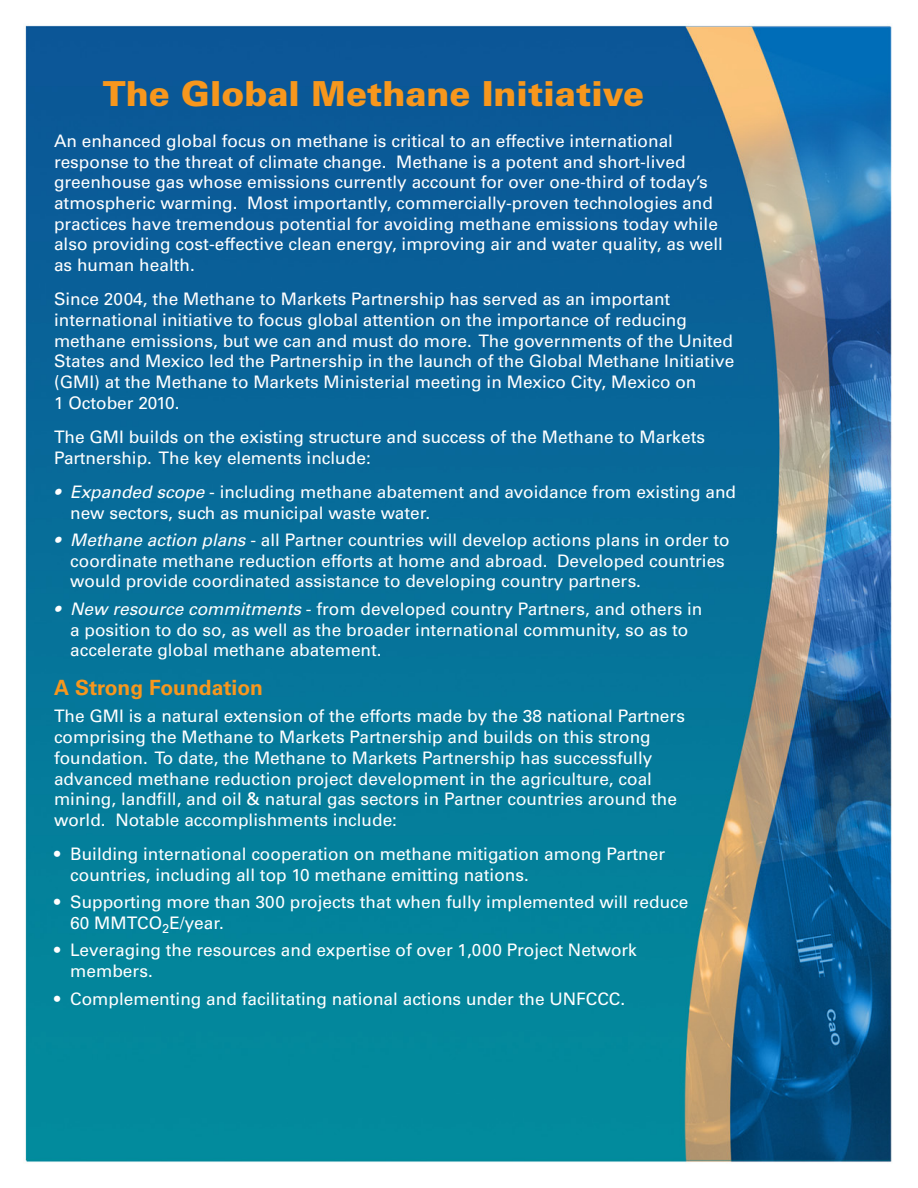
<style>
.page{position:relative;width:918px;height:1188px;background:#fff}
.page>*{position:absolute;margin:0;border:0;box-sizing:border-box;transform-origin:0 0}
.t1{font:900 34.5px "Univers LT Std";color:#f7971d}
.subhead{font:700 21px "Univers LT Std";color:#f7971d}
.body{font:17.25px/20.7px "Univers LT Std";color:#fff}
.bullets{font:17.25px/20.7px "Univers LT Std";color:#fff}
.s1{font-style:italic}
</style>
<div class="page">
<img style="left:25px;top:25px;width:867px;height:1137px">
<p class="t1" style="left:103px;top:72px;width:543px">The Global Methane Initiative</p>
<p class="body" style="left:54px;top:131px;width:671px">An enhanced global focus on methane is critical to an effective international response to the threat of climate change. Methane is a potent and short-lived greenhouse gas whose emissions currently account for over one-third of today’s atmospheric warming. Most importantly, commercially-proven technologies and practices have tremendous potential for avoiding methane emissions today while also providing cost-effective clean energy, improving air and water quality, as well as human health.</p>
<p class="body" style="left:54px;top:289px;width:682px">Since 2004, the Methane to Markets Partnership has served as an important international initiative to focus global attention on the importance of reducing methane emissions, but we can and must do more. The governments of the United States and Mexico led the Partnership in the launch of the Global Methane Initiative (GMI) at the Methane to Markets Ministerial meeting in Mexico City, Mexico on<br>1 October 2010.</p>
<p class="body" style="left:54px;top:427px;width:653px">The GMI builds on the existing structure and success of the Methane to Markets<br>Partnership. The key elements include:</p>
<p class="bullets" style="left:70px;top:482px;width:667px;text-indent:-16px"><span class="s1">• Expanded scope</span> - including methane abatement and avoidance from existing and new sectors, such as municipal waste water.</p>
<p class="bullets" style="left:70px;top:530px;width:661px;text-indent:-16px"><span class="s1">• Methane action plans</span> - all Partner countries will develop actions plans in order to coordinate methane reduction efforts at home and abroad. Developed countries would provide coordinated assistance to developing country partners.</p>
<p class="bullets" style="left:70px;top:599px;width:634px;text-indent:-16px"><span class="s1">• New resource commitments</span> - from developed country Partners, and others in a position to do so, as well as the broader international community, so as to accelerate global methane abatement.</p>
<p class="subhead" style="left:54px;top:675px;width:211px">A Strong Foundation</p>
<p class="body" style="left:54px;top:706px;width:633px">The GMI is a natural extension of the efforts made by the 38 national Partners comprising the Methane to Markets Partnership and builds on this strong foundation. To date, the Methane to Markets Partnership has successfully advanced methane reduction project development in the agriculture, coal mining, landfill, and oil &amp; natural gas sectors in Partner countries around the world. Notable accomplishments include:</p>
<p class="bullets" style="left:70px;top:844px;width:596px;text-indent:-16px">• Building international cooperation on methane mitigation among Partner countries, including all top 10 methane emitting nations.</p>
<p class="bullets" style="left:70px;top:892px;width:620px;text-indent:-16px">• Supporting more than 300 projects that when fully implemented will reduce<br>60 MMTCO<sub>2</sub>E/year.</p>
<p class="bullets" style="left:70px;top:940px;width:568px;text-indent:-16px">• Leveraging the resources and expertise of over 1,000 Project Network members.</p>
<p class="bullets" style="left:54px;top:988px;width:573px">• Complementing and facilitating national actions under the UNFCCC.</p>
</div>
